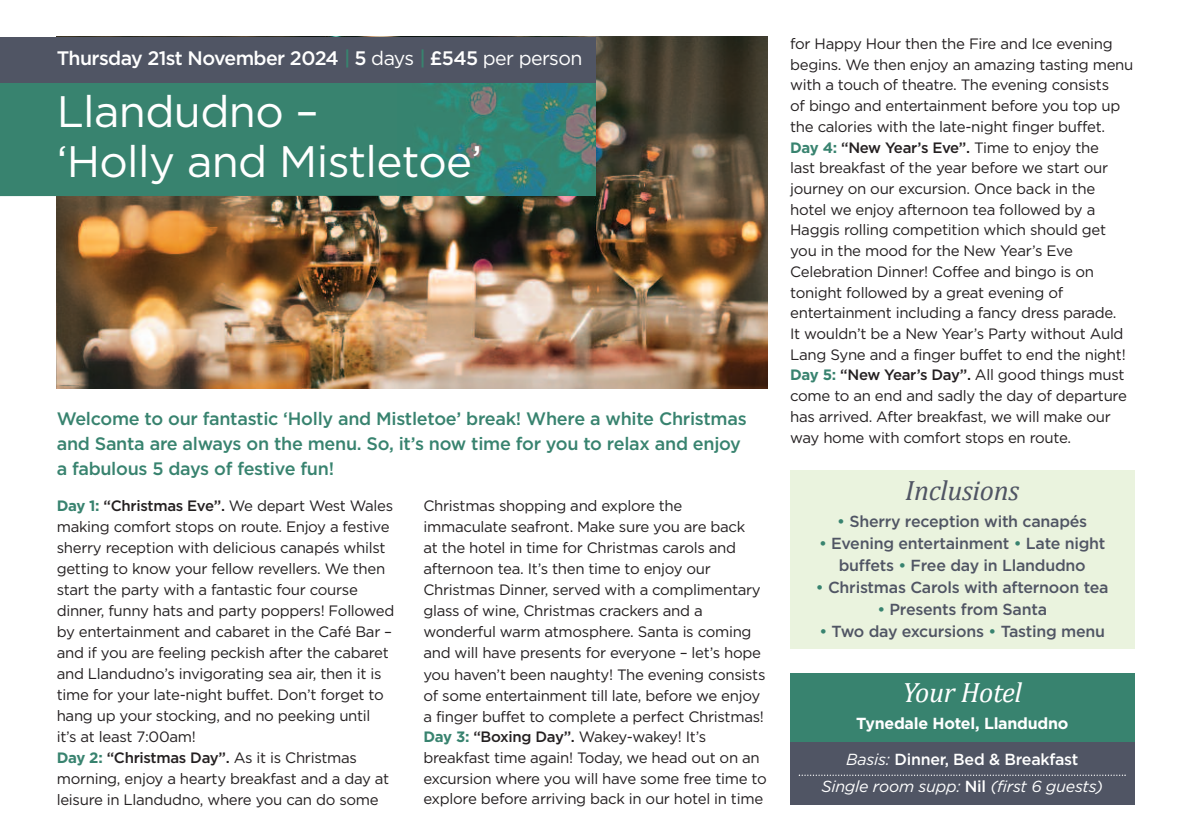
<style>
.page{position:relative;width:1191px;height:840px;background:#fff}
.page>*{position:absolute;margin:0;border:0;box-sizing:border-box;transform-origin:0 0}
.t1{font:44px/50px "Gotham";letter-spacing:-.015em;color:#fff}
.t2{font:italic 28px "Cambria";letter-spacing:-.01em;color:#505564}
.t3{font:italic 28px "Cambria";letter-spacing:-.01em;color:#fff}
.t4{font:500 19.6px "Gotham";letter-spacing:-.03em;color:#fff}
.t5{font:500 18px/25px "Gotham";letter-spacing:-.015em;color:#38836f}
.t6{font:500 16px/22px "Gotham";letter-spacing:-.015em;color:#505564;text-align:center}
.t7{font:italic 16px/27px "Gotham";letter-spacing:-.015em;color:#fff;text-align:center}
.t8{font:700 16px "Gotham";letter-spacing:-.015em;color:#fff}
.t9{font:15px/21px "Gotham";letter-spacing:-.02em;color:#231f20}
.s1{color:#38836f}
.s2{font-weight:400}
.s3{font-weight:700;color:#38836f}
.s4{font-weight:500}
.s5{font-weight:500;font-style:normal}
</style>
<div class="page">
<img style="left:57px;top:37px;width:710px;height:351px">
<div style="left:0;top:81px;width:595px;height:115px;background:#38836f"></div>
<img style="left:397px;top:82px;width:198px;height:114px">
<div style="left:0;top:37px;width:595px;height:45px;background:#505564"></div>
<div style="left:790px;top:470px;width:344px;height:178px;background:#eaf3de"></div>
<div style="left:790px;top:672px;width:344px;height:82px;background:#38836f"></div>
<div style="left:790px;top:741px;width:344px;height:63px;background:#505564"></div>
<svg style="left:799px;top:774px;width:326px;height:1px"></svg>
<h3 class="t4" style="left:57px;top:47px;width:527px">Thursday 21st November 2024 <span class="s1">|</span> 5 <span class="s2">days</span> <span class="s1">|</span> £545 <span class="s2">per person</span></h3>
<h1 class="t1" style="left:57px;top:87px;width:427px">Llandudno –<br>‘Holly and Mistletoe’</h1>
<p class="t5" style="left:57px;top:406px;width:691px">Welcome to our fantastic ‘Holly and Mistletoe’ break! Where a white Christmas and Santa are always on the menu. So, it’s now time for you to relax and enjoy a fabulous 5 days of festive fun!</p>
<p class="t9" style="left:57px;top:495px;width:339px"><span class="s3">Day 1:</span> <span class="s4">“Christmas Eve”.</span> We depart West Wales making comfort stops on route. Enjoy a festive sherry reception with delicious canapés whilst getting to know your fellow revellers. We then start the party with a fantastic four course dinner, funny hats and party poppers! Followed by entertainment and cabaret in the Café Bar – and if you are feeling peckish after the cabaret and Llandudno’s invigorating sea air, then it is time for your late-night buffet. Don’t forget to hang up your stocking, and no peeking until<br>it’s at least 7:00am!<br><span class="s3">Day 2:</span> <span class="s4">“Christmas Day”.</span> As it is Christmas morning, enjoy a hearty breakfast and a day at leisure in Llandudno, where you can do some</p>
<p class="t9" style="left:423px;top:495px;width:345px">Christmas shopping and explore the immaculate seafront. Make sure you are back<br>at the hotel in time for Christmas carols and afternoon tea. It’s then time to enjoy our Christmas Dinner, served with a complimentary glass of wine, Christmas crackers and a wonderful warm atmosphere. Santa is coming and will have presents for everyone – let’s hope you haven’t been naughty! The evening consists of some entertainment till late, before we enjoy a finger buffet to complete a perfect Christmas!<br><span class="s3">Day 3:</span> <span class="s4">“Boxing Day”.</span> Wakey-wakey! It’s breakfast time again! Today, we head out on an excursion where you will have some free time to explore before arriving back in our hotel in time</p>
<p class="t9" style="left:790px;top:33px;width:345px">for Happy Hour then the Fire and Ice evening begins. We then enjoy an amazing tasting menu with a touch of theatre. The evening consists<br>of bingo and entertainment before you top up the calories with the late-night finger buffet.<br><span class="s3">Day 4:</span> <span class="s4">“New Year’s Eve”.</span> Time to enjoy the<br>last breakfast of the year before we start our journey on our excursion. Once back in the hotel we enjoy afternoon tea followed by a Haggis rolling competition which should get you in the mood for the New Year’s Eve Celebration Dinner! Coffee and bingo is on tonight followed by a great evening of entertainment including a fancy dress parade.<br>It wouldn’t be a New Year’s Party without Auld Lang Syne and a finger buffet to end the night!<br><span class="s3">Day 5:</span> <span class="s4">“New Year’s Day”.</span> All good things must come to an end and sadly the day of departure has arrived. After breakfast, we will make our way home with comfort stops en route.</p>
<h2 class="t2" style="left:905px;top:473px;width:115px">Inclusions</h2>
<p class="t6" style="left:837px;top:510px;width:252px"><span class="s1">•</span> Sherry reception with canapés</p>
<p class="t6" style="left:819px;top:532px;width:288px"><span class="s1">•</span> Evening entertainment <span class="s1">•</span> Late night buffets <span class="s1">•</span> Free day in Llandudno</p>
<p class="t6" style="left:816px;top:576px;width:294px"><span class="s1">•</span> Christmas Carols with afternoon tea</p>
<p class="t6" style="left:877px;top:598px;width:171px"><span class="s1">•</span> Presents from Santa</p>
<p class="t6" style="left:819px;top:620px;width:287px"><span class="s1">•</span> Two day excursions <span class="s1">•</span> Tasting menu</p>
<h2 class="t3" style="left:902px;top:675px;width:121px">Your Hotel</h2>
<p class="t8" style="left:856px;top:714px;width:214px">Tynedale Hotel, Llandudno</p>
<p class="t7" style="left:821px;top:745px;width:283px">Basis: <span class="s5">Dinner, Bed &amp; Breakfast<br></span>Single room supp: <span class="s5">Nil</span> (first 6 guests)</p>
</div>
